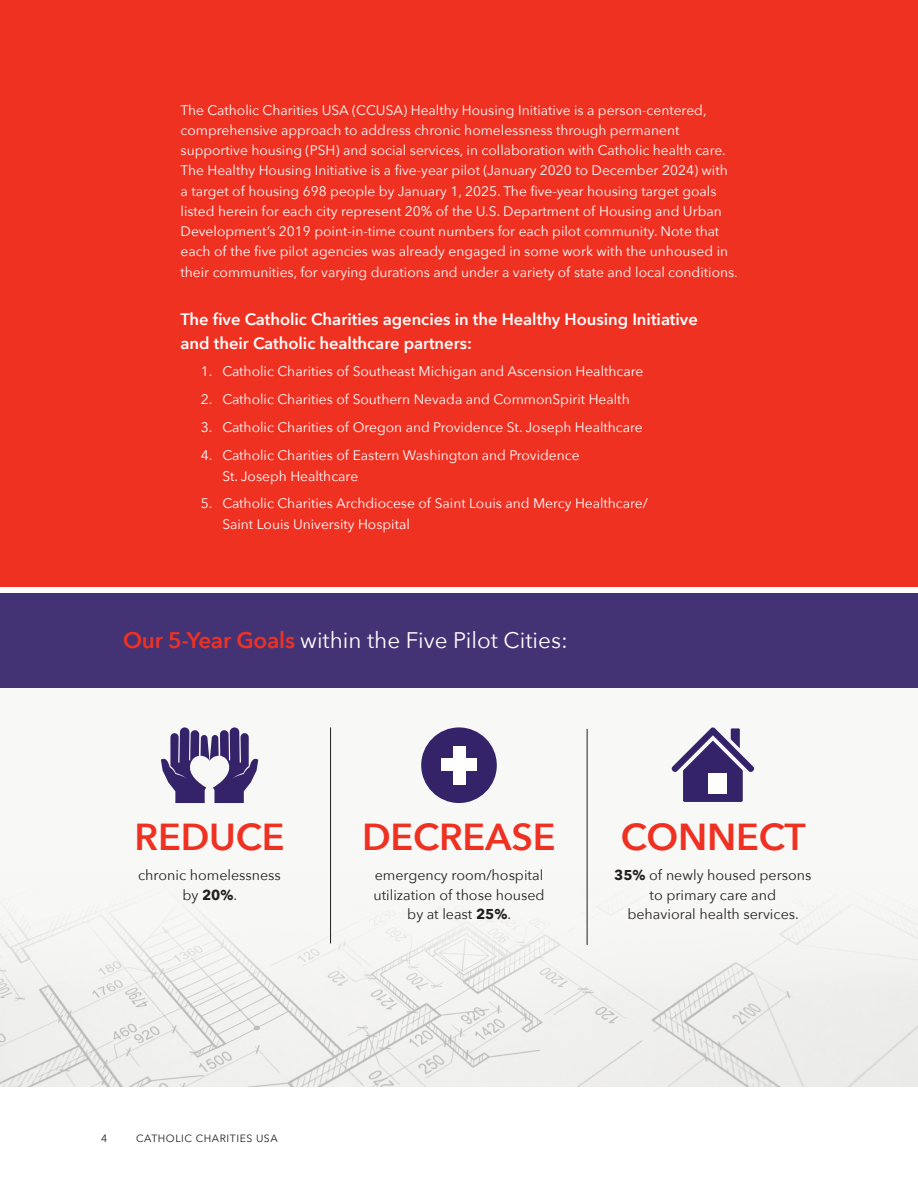
<style>
.page{position:relative;width:918px;height:1188px;background:#fff}
.page>*{position:absolute;margin:0;border:0;box-sizing:border-box;transform-origin:0 0}
.main_body_text_-whit{font:600 37.5px "Avenir Next";letter-spacing:-.005em;color:#ef3122}
.main_body_text{font:22.5px "Avenir Next";color:#fff}
.main_body_text-2{font:600 16.5px/24px "Avenir Next";color:#fff}
.main_body_text__blac{font:14.25px/19.5px "Avenir Next";color:#231f20;text-align:center}
.main_body_text-3{font:13.8px/20.2px "Avenir Next";color:#fff}
.t1{font:10.5px "Avenir Next";letter-spacing:.05em;color:#231f20}
.s1{font-weight:600;color:#ef3122}
.s2{font-weight:700}
</style>
<div class="page">
<div style="left:0;top:0;width:918px;height:586px;background:#ef3122"></div>
<div style="left:0;top:622px;width:918px;height:465px;background:#f8f8f7"></div>
<hr style="left:917px;top:101px;width:1px;height:247px;background:#443374">
<img style="left:0;top:822px;width:918px;height:265px">
<svg style="left:671px;top:727px;width:83px;height:75px"></svg>
<div style="left:709px;top:773px;width:18px;height:21px;background:#fff"></div>
<div style="left:421px;top:727px;width:76px;height:76px;background:#35236a;border-radius:50%"></div>
<div style="left:441px;top:758px;width:36px;height:12px;background:#fff"></div>
<div style="left:453px;top:746px;width:12px;height:38px;background:#fff"></div>
<svg style="left:161px;top:727px;width:97px;height:76px"></svg>
<hr style="left:587px;top:729px;width:1px;height:216px;background:#231f20">
<hr style="left:330px;top:727px;width:1px;height:216px;background:#231f20">
<div style="left:0;top:594px;width:918px;height:94px;background:#443374"></div>
<p class="main_body_text-3" style="left:181px;top:99px;width:559px">The Catholic Charities USA (CCUSA) Healthy Housing Initiative is a person-centered, comprehensive approach to address chronic homelessness through permanent supportive housing (PSH) and social services, in collaboration with Catholic health care.<br>The Healthy Housing Initiative is a five-year pilot (January 2020 to December 2024) with a target of housing 698 people by January 1, 2025. The five-year housing target goals listed herein for each city represent 20% of the U.S. Department of Housing and Urban Development’s 2019 point-in-time count numbers for each pilot community. Note that each of the five pilot agencies was already engaged in some work with the unhoused in their communities, for varying durations and under a variety of state and local conditions.</p>
<p class="main_body_text-2" style="left:181px;top:306px;width:519px">The five Catholic Charities agencies in the Healthy Housing Initiative and their Catholic healthcare partners:</p>
<p class="main_body_text-3" style="left:201px;top:361px;width:444px">1. Catholic Charities of Southeast Michigan and Ascension Healthcare</p>
<p class="main_body_text-3" style="left:201px;top:389px;width:430px">2. Catholic Charities of Southern Nevada and CommonSpirit Health</p>
<p class="main_body_text-3" style="left:201px;top:416px;width:444px">3. Catholic Charities of Oregon and Providence St. Joseph Healthcare</p>
<p class="main_body_text-3" style="left:222px;top:444px;width:359px;line-height:21px;text-indent:-22px">4. Catholic Charities of Eastern Washington and Providence<br>St. Joseph Healthcare</p>
<p class="main_body_text-3" style="left:222px;top:492px;width:427px;line-height:21px;text-indent:-22px">5. Catholic Charities Archdiocese of Saint Louis and Mercy Healthcare/<br>Saint Louis University Hospital</p>
<p class="main_body_text" style="left:123px;top:621px;width:446px"><span class="s1">Our 5-Year Goals</span> within the Five Pilot Cities:</p>
<p class="main_body_text_-whit" style="left:135px;top:805px;width:151px">REDUCE</p>
<p class="main_body_text__blac" style="left:138px;top:865px;width:144px">chronic homelessness by <span class="s2">20%</span>.</p>
<p class="main_body_text_-whit" style="left:362px;top:805px;width:195px">DECREASE</p>
<p class="main_body_text__blac" style="left:373px;top:865px;width:173px">emergency room/hospital utilization of those housed by at least <span class="s2">25%</span>.</p>
<p class="main_body_text_-whit" style="left:621px;top:805px;width:186px">CONNECT</p>
<p class="main_body_text__blac" style="left:614px;top:865px;width:199px"><span class="s2">35%</span> of newly housed persons to primary care and behavioral health services.</p>
<p class="t1" style="left:101px;top:1130px;width:8px">4</p>
<p class="t1" style="left:136px;top:1130px;width:143px">CATHOLIC CHARITIES USA</p>
</div>
